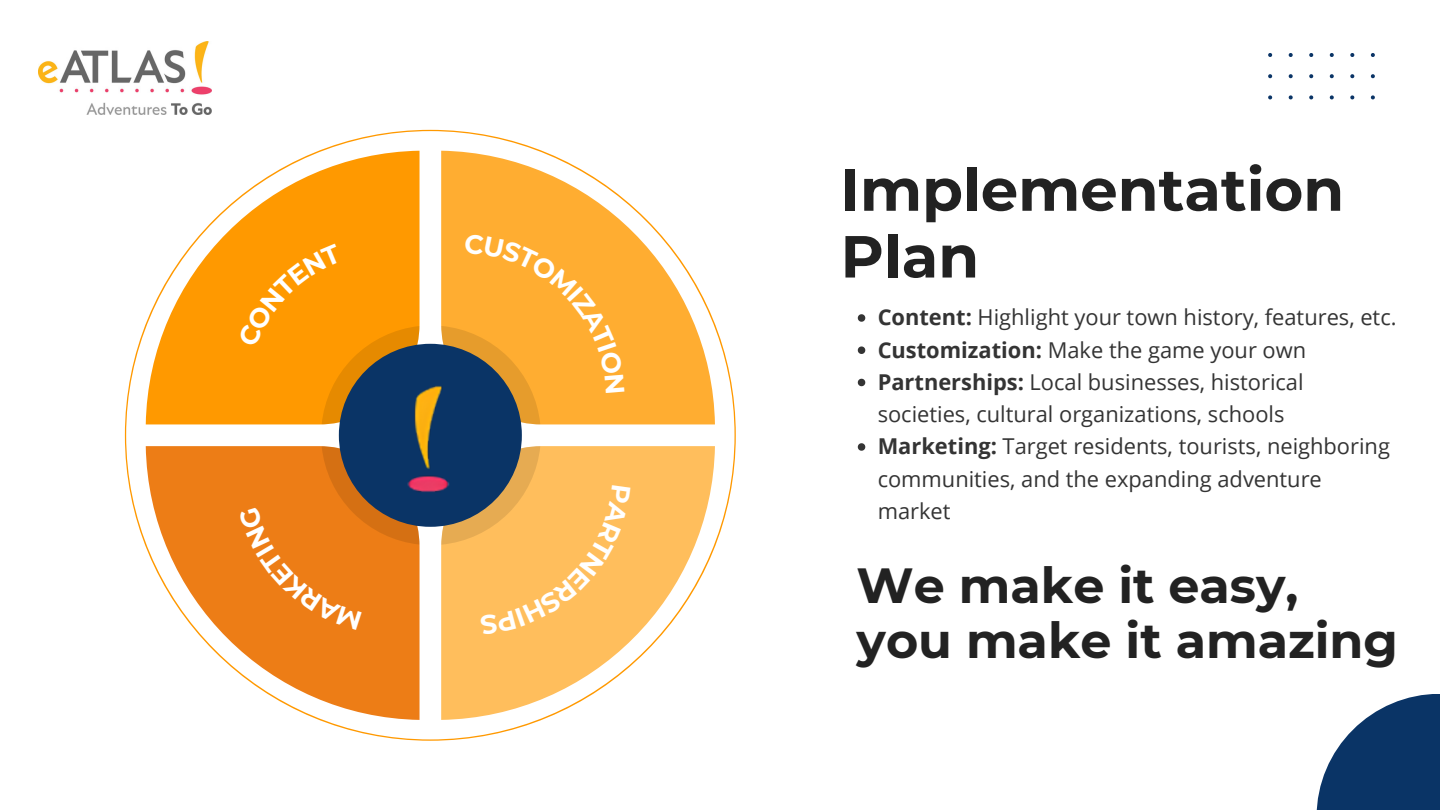
<style>
.page{position:relative;width:1440px;height:810px;background:#fff}
.page>*{position:absolute;margin:0;border:0;box-sizing:border-box;transform-origin:0 0}
.t1{font:700 59.2px/66.8px "Montserrat";color:#222}
.t2{font:700 49.2px/55.5px "Montserrat";color:#222}
.t3{font:21.9px/32.2px "Open Sans";color:#343434}
.s1{font-weight:700}
</style>
<div class="page">
<svg style="left:125px;top:130px;width:611px;height:611px"></svg>
<svg style="left:441px;top:151px;width:274px;height:273px;fill:#ffad31"></svg>
<svg style="left:146px;top:151px;width:274px;height:273px;fill:#f90"></svg>
<svg style="left:441px;top:446px;width:274px;height:274px;fill:#ffbe5c"></svg>
<svg style="left:146px;top:446px;width:274px;height:274px;fill:#ed7d16"></svg>
<div style="left:339px;top:344px;width:183px;height:183px;background:#0a3466;border-radius:50%"></div>
<svg style="left:1268px;top:53px;width:107px;height:47px"></svg>
<svg style="left:1317px;top:694px;width:123px;height:116px;fill:#0a3466"></svg>
<img style="left:39px;top:41px;width:172px;height:73px">
<img style="left:414px;top:386px;width:27px;height:106px">
<svg style="left:858px;top:314px;width:7px;height:8px"></svg>
<svg style="left:858px;top:346px;width:7px;height:8px"></svg>
<svg style="left:858px;top:379px;width:7px;height:7px"></svg>
<svg style="left:858px;top:443px;width:7px;height:8px"></svg>
<svg style="left:238px;top:244px;width:182px;height:180px"></svg>
<svg style="left:441px;top:234px;width:184px;height:190px"></svg>
<svg style="left:441px;top:446px;width:190px;height:189px"></svg>
<svg style="left:239px;top:446px;width:181px;height:184px"></svg>
<p class="t1" style="left:841px;top:156px;width:505px">Implementation<br>Plan</p>
<h3 class="t3" style="left:878px;top:301px;width:520px"><span class="s1">Content:</span> Highlight your town history, features, etc.</h3>
<h3 class="t3" style="left:878px;top:333px;width:430px"><span class="s1">Customization:</span> Make the game your own</h3>
<p class="t3" style="left:878px;top:365px;width:427px"><span class="s1">Partnerships:</span> Local businesses, historical societies, cultural organizations, schools</p>
<h3 class="t3" style="left:878px;top:430px;width:514px"><span class="s1">Marketing:</span> Target residents, tourists, neighboring communities, and the expanding adventure market</h3>
<h2 class="t2" style="left:857px;top:558px;width:543px">We make it easy, you make it amazing</h2>
</div>
